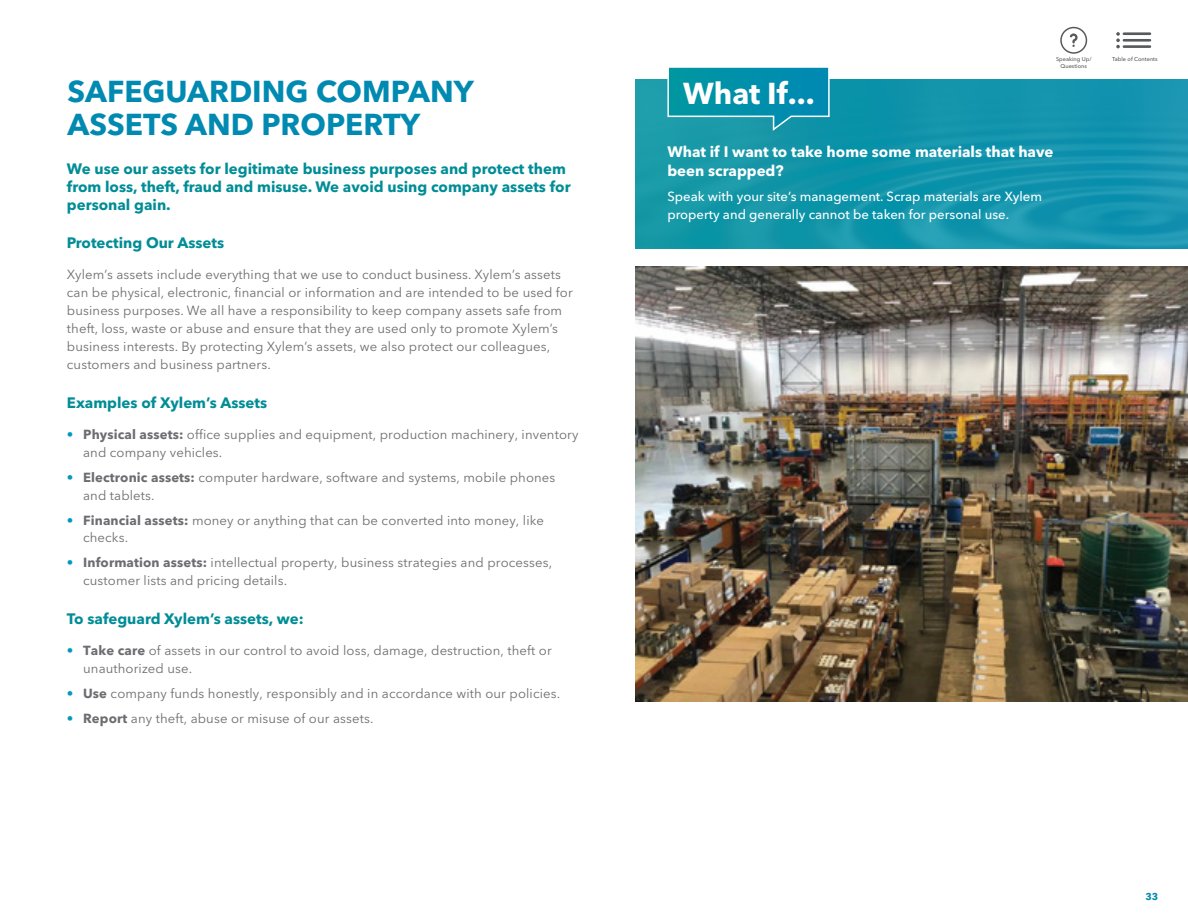
<style>
.page{position:relative;width:1188px;height:918px;background:#fff}
.page>*{position:absolute;margin:0;border:0;box-sizing:border-box;transform-origin:0 0}
.t1{font:700 30px/33px "Avenir Next LT Pro";color:#008ab1}
.t2{font:700 30px "Avenir Next LT Pro";color:#fff}
.t3{font:700 15px/18px "Avenir Next LT Pro";color:#008d96}
.t4{font:700 15px/19.5px "Avenir Next LT Pro";color:#fff}
.t5{font:13.2px/18px "Avenir Next LT Pro";letter-spacing:.01em;color:#6e6c70}
.t6{font:500 13.2px/18px "Avenir Next LT Pro";color:#fff}
.t7{font:700 9.9px "Avenir Next LT Pro";color:#008ab1}
.t8{font:500 5.7px/6.8px "Avenir Next LT Pro";color:#58595b;text-align:center}
.s1{font-weight:700;color:#009abd}
.s2{font-weight:700}
</style>
<div class="page">
<svg style="left:1070px;top:33px;width:8px;height:14px"></svg>
<div style="left:1060px;top:27px;width:27px;height:27px;border:2px solid #58595b;border-radius:50%"></div>
<hr style="left:1124px;top:32px;width:26px;height:3px;background:#58595b">
<hr style="left:1124px;top:39px;width:26px;height:3px;background:#58595b">
<hr style="left:1124px;top:45px;width:26px;height:3px;background:#58595b">
<svg style="left:1116px;top:32px;width:4px;height:16px"></svg>
<img style="left:635px;top:267px;width:553px;height:434px">
<img style="left:635px;top:80px;width:553px;height:168px">
<svg style="left:667px;top:67px;width:163px;height:65px;background:#1297ae"></svg>
<h1 class="t1" style="left:68px;top:75px;width:408px">SAFEGUARDING COMPANY<br>ASSETS AND PROPERTY</h1>
<p class="t3" style="left:67px;top:159px;width:505px">We use our assets for legitimate business purposes and protect them from loss, theft, fraud and misuse. We avoid using company assets for personal gain.</p>
<p class="t3" style="left:67px;top:233px;width:159px">Protecting Our Assets</p>
<p class="t5" style="left:67px;top:266px;width:507px">Xylem’s assets include everything that we use to conduct business. Xylem’s assets can be physical, electronic, financial or information and are intended to be used for business purposes. We all have a responsibility to keep company assets safe from theft, loss, waste or abuse and ensure that they are used only to promote Xylem’s business interests. By protecting Xylem’s assets, we also protect our colleagues, customers and business partners.</p>
<p class="t3" style="left:67px;top:393px;width:202px">Examples of Xylem’s Assets</p>
<p class="t5" style="left:83px;top:425px;width:497px;text-indent:-16px"><span class="s1">•</span> <span class="s2">Physical assets:</span> office supplies and equipment, production machinery, inventory and company vehicles.</p>
<p class="t5" style="left:83px;top:468px;width:474px;text-indent:-16px"><span class="s1">•</span> <span class="s2">Electronic assets:</span> computer hardware, software and systems, mobile phones and tablets.</p>
<p class="t5" style="left:83px;top:511px;width:462px;text-indent:-16px"><span class="s1">•</span> <span class="s2">Financial assets:</span> money or anything that can be converted into money, like checks.</p>
<p class="t5" style="left:83px;top:554px;width:470px;text-indent:-16px"><span class="s1">•</span> <span class="s2">Information assets:</span> intellectual property, business strategies and processes, customer lists and pricing details.</p>
<p class="t3" style="left:67px;top:609px;width:238px">To safeguard Xylem’s assets, we:</p>
<p class="t5" style="left:83px;top:641px;width:470px;text-indent:-16px"><span class="s1">•</span> <span class="s2">Take care</span> of assets in our control to avoid loss, damage, destruction, theft or unauthorized use.</p>
<p class="t5" style="left:67px;top:684px;width:495px"><span class="s1">•</span> <span class="s2">Use</span> company funds honestly, responsibly and in accordance with our policies.</p>
<p class="t5" style="left:67px;top:709px;width:308px"><span class="s1">•</span> <span class="s2">Report</span> any theft, abuse or misuse of our assets.</p>
<h1 class="t2" style="left:683px;top:75px;width:133px">What If...</h1>
<p class="t8" style="left:1056px;top:56px;width:37px">Speaking Up/<br>Questions</p>
<p class="t8" style="left:1112px;top:56px;width:47px">Table of Contents</p>
<p class="t4" style="left:667px;top:141px;width:388px">What if I want to take home some materials that have been scrapped?</p>
<p class="t6" style="left:667px;top:187px;width:376px">Speak with your site’s management. Scrap materials are Xylem property and generally cannot be taken for personal use.</p>
<p class="t7" style="left:1146px;top:891px;width:14px">33</p>
</div>
